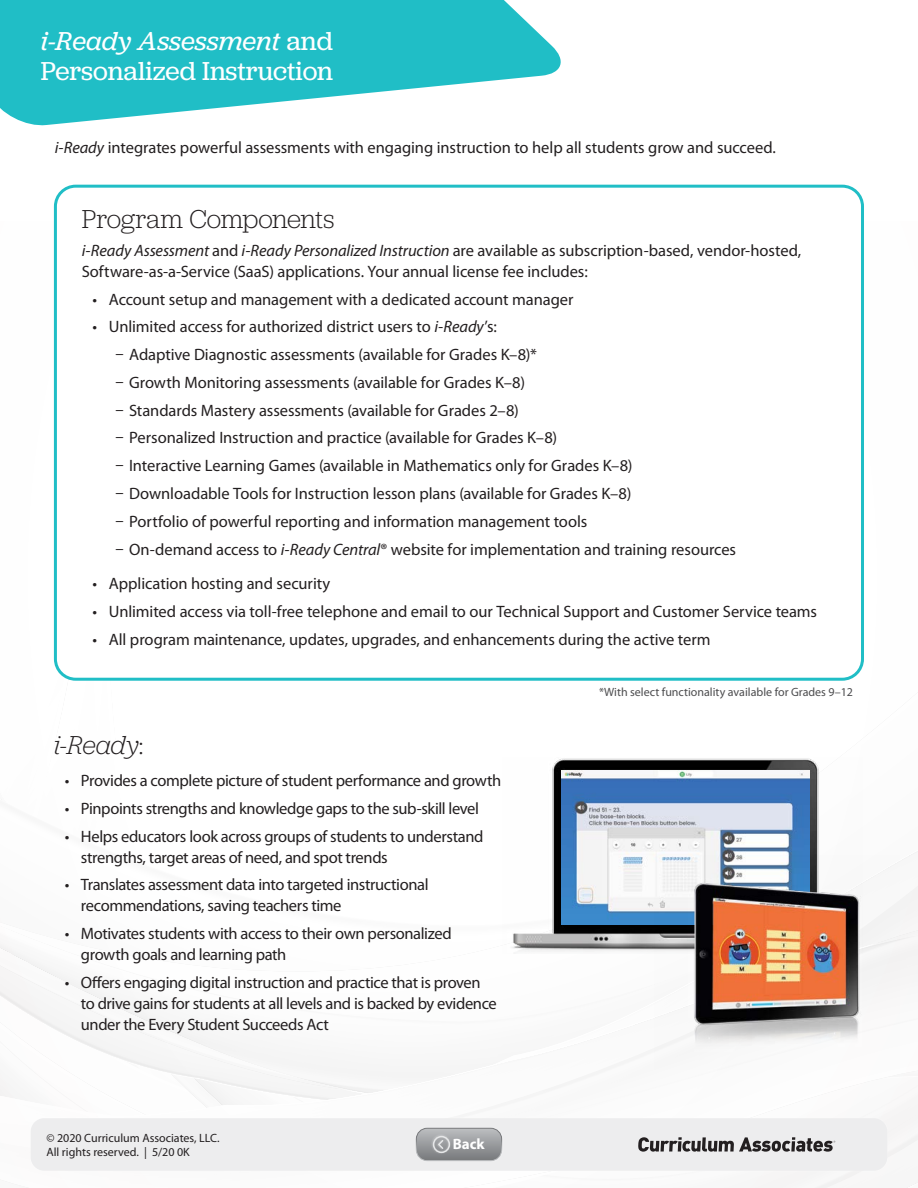
<style>
.page{position:relative;width:918px;height:1188px;background:#fff}
.page>*{position:absolute;margin:0;border:0;box-sizing:border-box;transform-origin:0 0}
.t1{font:27px/30px "Jubilat";color:#fff}
.t2{font:300 27px "Jubilat";letter-spacing:-.005em;color:#231f20}
.t3{font:italic 300 27px "Jubilat";letter-spacing:-.01em;color:#231f20}
.t4{font:16.5px/27.8px "Myriad Pro";letter-spacing:-.005em;color:#231f20}
.t5{font:16.5px/21px "Myriad Pro";letter-spacing:-.025em;color:#231f20}
.t6{font:700 15px "Myriad Pro";color:#fff}
.t7{font:12px/13.5px "Myriad Pro";color:#231f20}
.t8{font:12px "Myriad Pro";color:#4d4d4f}
.s1{font-style:italic}
.s2{font-style:normal}
</style>
<div class="page">
<svg style="left:0;top:915px;width:918px;height:273px"></svg>
<div style="left:54px;top:185px;width:810px;height:496px;border:3px solid #20bec6;border-radius:20px"></div>
<img style="left:503px;top:758px;width:316px;height:196px">
<img style="left:562px;top:770px;width:248px;height:154px">
<img style="left:654px;top:856px;width:246px;height:213px">
<svg style="left:0;top:0;width:561px;height:126px;fill:#20bec6"></svg>
<div style="left:29px;top:1116px;width:860px;height:56px;background:#fff"></div>
<div style="left:31px;top:1118px;width:856px;height:53px;background:#ededee;border-radius:14px"></div>
<svg style="left:638px;top:1137px;width:197px;height:15px"></svg>
<div style="left:415px;top:1127px;width:89px;height:36px;background:#e6e6e7"></div>
<svg style="left:416px;top:1128px;width:86px;height:33px;background:#9fa1a4"></svg>
<div style="left:416px;top:1128px;width:86px;height:33px;border:1px solid #fff;border-radius:11px"></div>
<h1 class="t1" style="left:41px;top:26px;width:294px"><span class="s1">i-Ready Assessment</span> and<br>Personalized Instruction</h1>
<p class="t4" style="left:55px;top:134px;width:723px"><span class="s1">i-Ready</span> integrates powerful assessments with engaging instruction to help all students grow and succeed.</p>
<h1 class="t2" style="left:82px;top:202px;width:254px">Program Components</h1>
<p class="t4" style="left:82px;top:240px;width:721px;line-height:21px"><span class="s1">i-Ready Assessment</span> and <span class="s1">i-Ready Personalized Instruction</span> are available as subscription-based, vendor-hosted,<br>Software-as-a-Service (SaaS) applications. Your annual license fee includes:</p>
<p class="t4" style="left:93px;top:286px;width:482px">• Account setup and management with a dedicated account manager</p>
<p class="t4" style="left:116px;top:313px;width:622px;text-indent:-23px">• Unlimited access for authorized district users to <span class="s1">i-Ready</span>’s:<br>ʱ Adaptive Diagnostic assessments (available for Grades K–8)*<br>ʱ Growth Monitoring assessments (available for Grades K–8)<br>ʱ Standards Mastery assessments (available for Grades 2–8)<br>ʱ Personalized Instruction and practice (available for Grades K–8)<br>ʱ Interactive Learning Games (available in Mathematics only for Grades K–8)<br>ʱ Downloadable Tools for Instruction lesson plans (available for Grades K–8)<br>ʱ Portfolio of powerful reporting and information management tools<br>ʱ On-demand access to <span class="s1">i-Ready Central</span>® website for implementation and training resources</p>
<p class="t4" style="left:93px;top:570px;width:239px">• Application hosting and security</p>
<p class="t4" style="left:93px;top:598px;width:726px">• Unlimited access via toll-free telephone and email to our Technical Support and Customer Service teams</p>
<p class="t4" style="left:93px;top:625px;width:619px">• All program maintenance, updates, upgrades, and enhancements during the active term</p>
<h1 class="t3" style="left:54px;top:729px;width:91px">i-Ready<span class="s2">:</span></h1>
<p class="t5" style="left:65px;top:770px;width:438px">• Provides a complete picture of student performance and growth</p>
<p class="t5" style="left:65px;top:798px;width:416px">• Pinpoints strengths and knowledge gaps to the sub-skill level</p>
<p class="t5" style="left:81px;top:826px;width:404px;text-indent:-16px">• Helps educators look across groups of students to understand strengths, target areas of need, and spot trends</p>
<p class="t5" style="left:81px;top:875px;width:349px;text-indent:-16px">• Translates assessment data into targeted instructional recommendations, saving teachers time</p>
<p class="t5" style="left:81px;top:923px;width:372px;text-indent:-16px">• Motivates students with access to their own personalized growth goals and learning path</p>
<p class="t5" style="left:81px;top:972px;width:417px;text-indent:-16px">• Offers engaging digital instruction and practice that is proven to drive gains for students at all levels and is backed by evidence under the Every Student Succeeds Act</p>
<p class="t7" style="left:46px;top:1132px;width:175px">© 2020 Curriculum Associates, LLC.<br>All rights reserved. | 5/20 0K</p>
<p class="t6" style="left:453px;top:1136px;width:33px">Back</p>
<p class="t8" style="left:599px;top:685px;width:255px">*With select functionality available for Grades 9–12</p>
</div>
